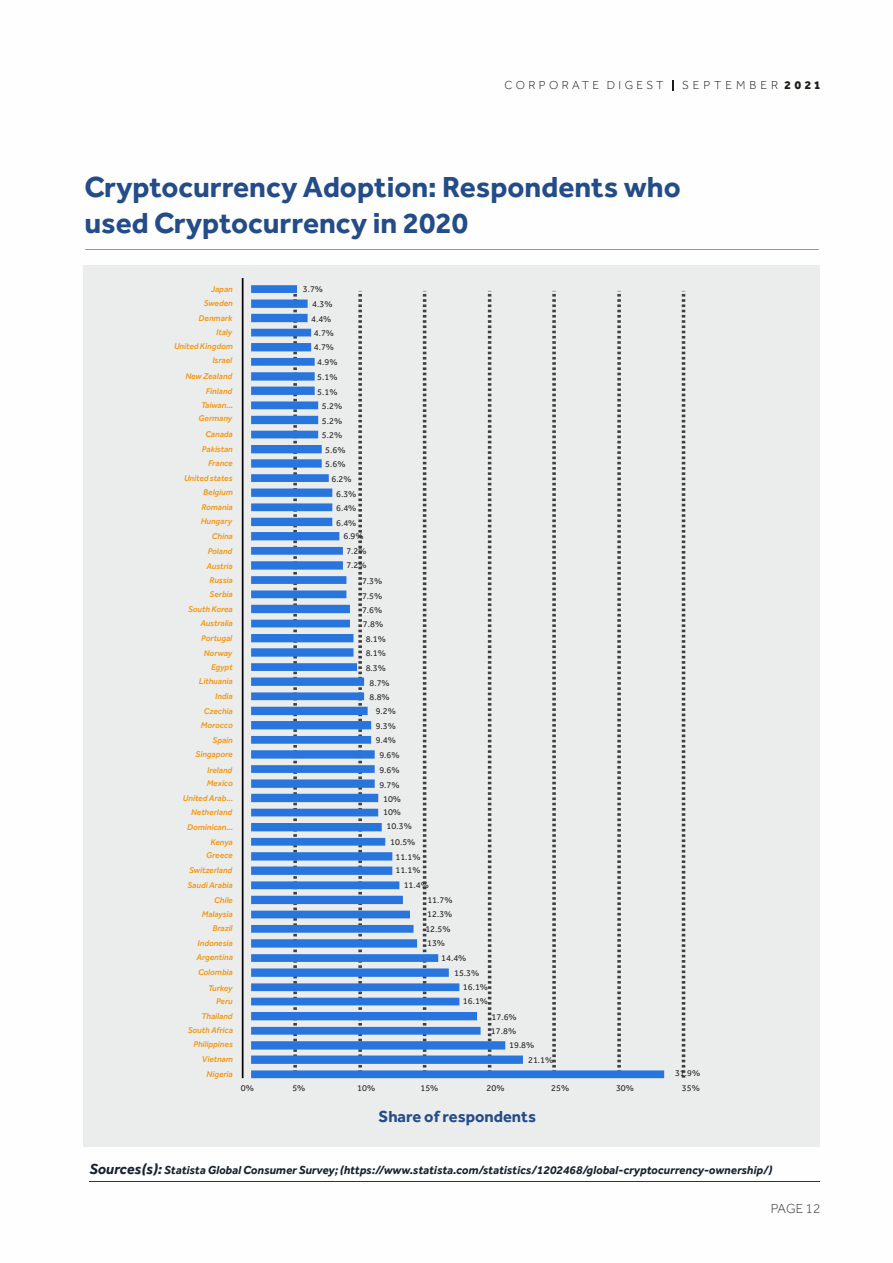
<style>
.page{position:relative;width:893px;height:1263px;background:#fff}
.page>*{position:absolute;margin:0;border:0;box-sizing:border-box;transform-origin:0 0}
.t1{font:700 30px/35.5px "Effra";color:#234c89}
.t2{font:700 16.5px "Effra";color:#234c89}
.t3{font:300 13.5px "Effra";color:#373435}
.t4{font:italic 700 12px "Effra";color:#162230}
.t5{font:300 12px "Effra";letter-spacing:.28em;color:#1c1b17}
.t6{font:300 12px "Effra";letter-spacing:.33em;color:#1c1b17}
.t7{font:9px "Effra";color:#2b2a29}
.t8{font:italic 500 8.7px "Effra";color:#f49712}
.s1{font-weight:800}
.s2{font-size:15px}
</style>
<div class="page">
<hr style="left:90px;top:1181px;width:730px;height:1px;background:#373435">
<div style="left:83px;top:265px;width:737px;height:881px;background:#ebecec"></div>
<hr style="left:85px;top:249px;width:734px;height:1px;background:#96989a">
<svg style="left:293px;top:291px;width:392px;height:787px"></svg>
<svg style="left:251px;top:998px;width:413px;height:80px"></svg>
<svg style="left:251px;top:911px;width:208px;height:80px"></svg>
<svg style="left:251px;top:823px;width:152px;height:81px"></svg>
<svg style="left:251px;top:736px;width:127px;height:80px"></svg>
<svg style="left:251px;top:648px;width:120px;height:81px"></svg>
<svg style="left:251px;top:561px;width:102px;height:81px"></svg>
<svg style="left:251px;top:474px;width:92px;height:81px"></svg>
<svg style="left:251px;top:285px;width:71px;height:183px"></svg>
<hr style="left:242px;top:278px;width:1px;height:800px;background:#000">
<h3 class="t5" style="left:504px;top:80px;width:161px">CORPORATE DIGEST</h3>
<h3 class="t6" style="left:682px;top:80px;width:140px">SEPTEMBER <span class="s1">2021</span></h3>
<h1 class="t1" style="left:84px;top:173px;width:598px">Cryptocurrency Adoption: Respondents who used Cryptocurrency in 2020</h1>
<p class="t8" style="left:211px;top:286px;width:23px">Japan</p>
<p class="t7" style="left:303px;top:285px;width:22px">3.7%</p>
<p class="t8" style="left:204px;top:300px;width:30px">Sweden</p>
<p class="t7" style="left:312px;top:300px;width:22px">4.3%</p>
<p class="t8" style="left:199px;top:315px;width:35px">Denmark</p>
<p class="t7" style="left:311px;top:315px;width:22px">4.4%</p>
<p class="t8" style="left:216px;top:329px;width:18px">Italy</p>
<p class="t7" style="left:314px;top:329px;width:22px">4.7%</p>
<p class="t8" style="left:174px;top:343px;width:60px">United Kingdom</p>
<p class="t7" style="left:314px;top:343px;width:22px">4.7%</p>
<p class="t8" style="left:212px;top:358px;width:21px">Israel</p>
<p class="t7" style="left:317px;top:358px;width:22px">4.9%</p>
<p class="t8" style="left:185px;top:373px;width:48px">New Zealand</p>
<p class="t7" style="left:317px;top:373px;width:22px">5.1%</p>
<p class="t8" style="left:206px;top:388px;width:28px">Finland</p>
<p class="t7" style="left:317px;top:387px;width:22px">5.1%</p>
<p class="t8" style="left:201px;top:402px;width:33px">Taiwan...</p>
<p class="t7" style="left:322px;top:402px;width:22px">5.2%</p>
<p class="t8" style="left:199px;top:415px;width:35px">Germany</p>
<p class="t7" style="left:322px;top:417px;width:22px">5.2%</p>
<p class="t8" style="left:205px;top:431px;width:29px">Canada</p>
<p class="t7" style="left:322px;top:430px;width:22px">5.2%</p>
<p class="t8" style="left:202px;top:446px;width:32px">Pakistan</p>
<p class="t7" style="left:325px;top:446px;width:22px">5.6%</p>
<p class="t8" style="left:208px;top:460px;width:26px">France</p>
<p class="t7" style="left:325px;top:460px;width:22px">5.6%</p>
<p class="t8" style="left:184px;top:475px;width:50px">United states</p>
<p class="t7" style="left:331px;top:474px;width:22px">6.2%</p>
<p class="t8" style="left:203px;top:489px;width:31px">Belgium</p>
<p class="t7" style="left:336px;top:490px;width:22px">6.3%</p>
<p class="t8" style="left:201px;top:504px;width:33px">Romania</p>
<p class="t7" style="left:336px;top:504px;width:22px">6.4%</p>
<p class="t8" style="left:201px;top:518px;width:33px">Hungary</p>
<p class="t7" style="left:336px;top:519px;width:22px">6.4%</p>
<p class="t8" style="left:212px;top:534px;width:22px">China</p>
<p class="t7" style="left:343px;top:532px;width:22px">6.9%</p>
<p class="t8" style="left:208px;top:548px;width:26px">Poland</p>
<p class="t7" style="left:346px;top:547px;width:22px">7.2%</p>
<p class="t8" style="left:207px;top:563px;width:28px">Austria</p>
<p class="t7" style="left:346px;top:561px;width:22px">7.2%</p>
<p class="t8" style="left:210px;top:577px;width:25px">Russia</p>
<p class="t7" style="left:362px;top:577px;width:22px">7.3%</p>
<p class="t8" style="left:210px;top:592px;width:25px">Serbia</p>
<p class="t7" style="left:362px;top:591px;width:22px">7.5%</p>
<p class="t8" style="left:188px;top:606px;width:46px">South Korea</p>
<p class="t7" style="left:362px;top:606px;width:22px">7.6%</p>
<p class="t8" style="left:200px;top:621px;width:34px">Australia</p>
<p class="t7" style="left:363px;top:620px;width:22px">7.8%</p>
<p class="t8" style="left:201px;top:635px;width:32px">Portugal</p>
<p class="t7" style="left:366px;top:635px;width:22px">8.1%</p>
<p class="t8" style="left:204px;top:650px;width:30px">Norway</p>
<p class="t8" style="left:211px;top:664px;width:23px">Egypt</p>
<p class="t8" style="left:199px;top:678px;width:35px">Lithuania</p>
<p class="t7" style="left:366px;top:649px;width:22px">8.1%</p>
<p class="t7" style="left:370px;top:678px;width:22px">8.7%</p>
<p class="t7" style="left:366px;top:663px;width:22px">8.3%</p>
<p class="t8" style="left:215px;top:693px;width:19px">India</p>
<p class="t7" style="left:370px;top:693px;width:22px">8.8%</p>
<p class="t8" style="left:204px;top:708px;width:30px">Czechia</p>
<p class="t7" style="left:376px;top:707px;width:22px">9.2%</p>
<p class="t8" style="left:201px;top:722px;width:33px">Morocco</p>
<p class="t7" style="left:376px;top:721px;width:22px">9.3%</p>
<p class="t8" style="left:212px;top:737px;width:22px">Spain</p>
<p class="t7" style="left:376px;top:736px;width:22px">9.4%</p>
<p class="t8" style="left:196px;top:751px;width:39px">Singapore</p>
<p class="t7" style="left:379px;top:751px;width:22px">9.6%</p>
<p class="t8" style="left:207px;top:767px;width:27px">Ireland</p>
<p class="t7" style="left:379px;top:766px;width:22px">9.6%</p>
<p class="t8" style="left:207px;top:780px;width:28px">Mexico</p>
<p class="t7" style="left:379px;top:780px;width:22px">9.7%</p>
<p class="t8" style="left:183px;top:795px;width:52px">United Arab...</p>
<p class="t7" style="left:383px;top:794px;width:19px">10%</p>
<p class="t8" style="left:191px;top:809px;width:43px">Netherland</p>
<p class="t7" style="left:383px;top:808px;width:19px">10%</p>
<p class="t8" style="left:187px;top:824px;width:47px">Dominican...</p>
<p class="t7" style="left:387px;top:822px;width:27px">10.3%</p>
<p class="t8" style="left:211px;top:839px;width:24px">Kenya</p>
<p class="t7" style="left:390px;top:837px;width:27px">10.5%</p>
<p class="t8" style="left:206px;top:852px;width:28px">Greece</p>
<p class="t7" style="left:395px;top:852px;width:27px">11.1%</p>
<p class="t8" style="left:189px;top:867px;width:45px">Switzerland</p>
<p class="t7" style="left:395px;top:866px;width:27px">11.1%</p>
<p class="t8" style="left:187px;top:882px;width:47px">Saudi Arabia</p>
<p class="t7" style="left:404px;top:881px;width:27px">11.4%</p>
<p class="t8" style="left:214px;top:897px;width:20px">Chile</p>
<p class="t7" style="left:427px;top:895px;width:27px">11.7%</p>
<p class="t8" style="left:202px;top:911px;width:32px">Malaysia</p>
<p class="t7" style="left:427px;top:910px;width:27px">12.3%</p>
<p class="t8" style="left:212px;top:925px;width:22px">Brazil</p>
<p class="t7" style="left:425px;top:924px;width:27px">12.5%</p>
<p class="t8" style="left:198px;top:940px;width:37px">Indonesia</p>
<p class="t7" style="left:427px;top:939px;width:19px">13%</p>
<p class="t8" style="left:197px;top:954px;width:38px">Argentina</p>
<p class="t7" style="left:441px;top:954px;width:27px">14.4%</p>
<p class="t8" style="left:198px;top:969px;width:36px">Colombia</p>
<p class="t7" style="left:454px;top:968px;width:27px">15.3%</p>
<p class="t8" style="left:208px;top:985px;width:26px">Turkey</p>
<p class="t7" style="left:463px;top:983px;width:27px">16.1%</p>
<p class="t8" style="left:216px;top:998px;width:18px">Peru</p>
<p class="t7" style="left:463px;top:997px;width:27px">16.1%</p>
<p class="t8" style="left:201px;top:1013px;width:33px">Thailand</p>
<p class="t7" style="left:492px;top:1012px;width:27px">17.6%</p>
<p class="t8" style="left:188px;top:1027px;width:47px">South Africa</p>
<p class="t7" style="left:491px;top:1027px;width:27px">17.8%</p>
<p class="t8" style="left:193px;top:1041px;width:41px">Philippines</p>
<p class="t7" style="left:509px;top:1041px;width:27px">19.8%</p>
<p class="t8" style="left:202px;top:1056px;width:33px">Vietnam</p>
<p class="t7" style="left:528px;top:1056px;width:27px">21.1%</p>
<p class="t8" style="left:207px;top:1071px;width:28px">Nigeria</p>
<p class="t7" style="left:675px;top:1069px;width:27px">31.9%</p>
<p class="t7" style="left:241px;top:1084px;width:14px">0%</p>
<p class="t7" style="left:292px;top:1084px;width:14px">5%</p>
<p class="t7" style="left:357px;top:1084px;width:19px">10%</p>
<p class="t7" style="left:420px;top:1084px;width:19px">15%</p>
<p class="t7" style="left:487px;top:1084px;width:19px">20%</p>
<p class="t7" style="left:551px;top:1084px;width:19px">25%</p>
<p class="t7" style="left:616px;top:1084px;width:19px">30%</p>
<p class="t7" style="left:682px;top:1084px;width:19px">35%</p>
<h2 class="t2" style="left:379px;top:1111px;width:159px">Share of respondents</h2>
<h3 class="t4" style="left:89px;top:1166px;width:684px"><span class="s2">Sources(s):</span> Statista Global Consumer Survey; (https://www.statista.com/statistics/1202468/global-cryptocurrency-ownership/)</h3>
<h3 class="t3" style="left:771px;top:1202px;width:51px">PAGE 12</h3>
</div>
